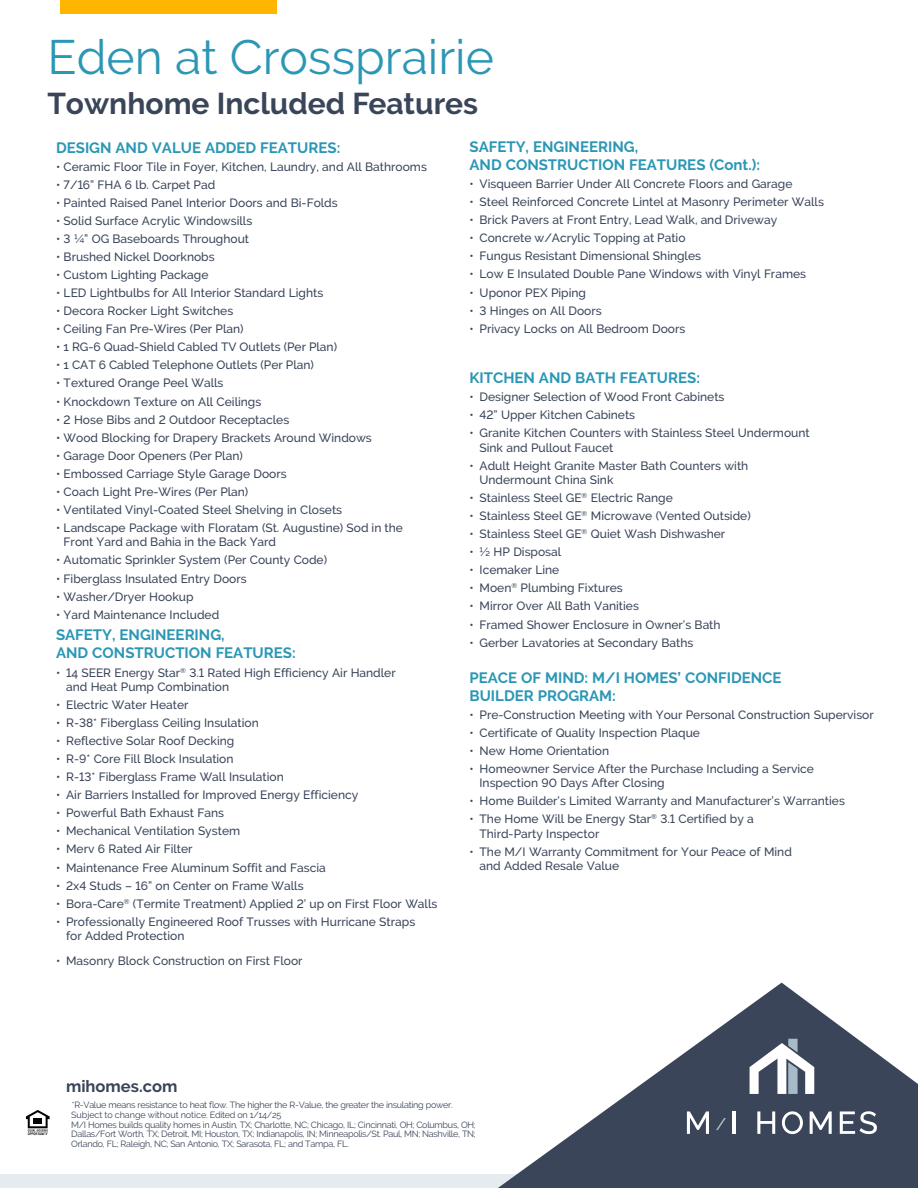
<style>
.page{position:relative;width:918px;height:1188px;background:#fff}
.page>*{position:absolute;margin:0;border:0;box-sizing:border-box;transform-origin:0 0}
.t1{font:48.15px "Raleway";color:#2b97b5}
.t2{font:700 30px "Raleway";color:#3a4559}
.t3{font:700 16.5px "Raleway";color:#394459}
.t4{font:700 15px/18px "Raleway";color:#2b97b5}
.t5{font:500 12px/14.2px "Raleway";color:#394459}
.t6{font:9px/9.8px "Raleway";letter-spacing:-.03em;color:#394459}
.s1{font-style:inherit}
</style>
<div class="page">
<div style="left:0;top:1174px;width:918px;height:14px;background:#e6ebef"></div>
<svg style="left:26px;top:1110px;width:24px;height:25px"></svg>
<svg style="left:498px;top:983px;width:420px;height:205px;fill:#3a4559"></svg>
<svg style="left:750px;top:1039px;width:64px;height:55px"></svg>
<hr style="left:732px;top:1111px;width:4px;height:23px;background:#fff">
<svg style="left:757px;top:1111px;width:18px;height:23px"></svg>
<svg style="left:782px;top:1111px;width:21px;height:23px"></svg>
<svg style="left:810px;top:1111px;width:22px;height:23px"></svg>
<svg style="left:716px;top:1118px;width:10px;height:12px"></svg>
<svg style="left:687px;top:1111px;width:22px;height:23px"></svg>
<svg style="left:840px;top:1111px;width:37px;height:23px"></svg>
<div style="left:61px;top:0;width:216px;height:14px;background:#ffb600"></div>
<p class="t1" style="left:47px;top:29px;width:448px"><span class="s1">E</span>den at Crossprairie</p>
<p class="t2" style="left:47px;top:87px;width:432px"><span class="s1">Townhome I</span>ncluded Features</p>
<p class="t4" style="left:56px;top:138px;width:286px">DESIGN AND VALUE ADDED FEATURES:</p>
<p class="t5" style="left:56px;top:159px;width:372px">• Ceramic Floor Tile in Foyer, Kitchen, Laundry, and All Bathrooms</p>
<p class="t5" style="left:56px;top:177px;width:161px">• 7/16” FHA 6 lb. Carpet Pad</p>
<p class="t5" style="left:56px;top:195px;width:283px">• Painted Raised Panel Interior Doors and Bi-Folds</p>
<p class="t5" style="left:56px;top:214px;width:198px">• Solid Surface Acrylic Windowsills</p>
<p class="t5" style="left:56px;top:232px;width:195px">• 3 ¼” OG Baseboards Throughout</p>
<p class="t5" style="left:56px;top:250px;width:160px">• Brushed Nickel Doorknobs</p>
<p class="t5" style="left:56px;top:268px;width:154px">• Custom Lighting Package</p>
<p class="t5" style="left:56px;top:286px;width:269px">• LED Lightbulbs for All Interior Standard Lights</p>
<p class="t5" style="left:56px;top:304px;width:179px">• Decora Rocker Light Switches</p>
<p class="t5" style="left:56px;top:322px;width:189px">• Ceiling Fan Pre-Wires (Per Plan)</p>
<p class="t5" style="left:56px;top:340px;width:283px">• 1 RG-6 Quad-Shield Cabled TV Outlets (Per Plan)</p>
<p class="t5" style="left:56px;top:358px;width:259px">• 1 CAT 6 Cabled Telephone Outlets (Per Plan)</p>
<p class="t5" style="left:56px;top:376px;width:169px">• Textured Orange Peel Walls</p>
<p class="t5" style="left:56px;top:394px;width:207px">• Knockdown Texture on All Ceilings</p>
<p class="t5" style="left:56px;top:412px;width:235px">• 2 Hose Bibs and 2 Outdoor Receptacles</p>
<p class="t5" style="left:56px;top:430px;width:317px">• Wood Blocking for Drapery Brackets Around Windows</p>
<p class="t5" style="left:56px;top:448px;width:188px">• Garage Door Openers (Per Plan)</p>
<p class="t5" style="left:56px;top:466px;width:232px">• Embossed Carriage Style Garage Doors</p>
<p class="t5" style="left:56px;top:485px;width:194px">• Coach Light Pre-Wires (Per Plan)</p>
<p class="t5" style="left:56px;top:503px;width:288px">• Ventilated Vinyl-Coated Steel Shelving in Closets</p>
<p class="t5" style="left:64px;top:521px;width:341px;text-indent:-8px">• Landscape Package with Floratam (St. Augustine) Sod in the<br>Front Yard and Bahia in the Back Yard</p>
<p class="t5" style="left:56px;top:553px;width:273px">• Automatic Sprinkler System (Per County Code)</p>
<p class="t5" style="left:56px;top:571px;width:192px">• Fiberglass Insulated Entry Doors</p>
<p class="t5" style="left:56px;top:589px;width:139px">• Washer/Dryer Hookup</p>
<p class="t5" style="left:56px;top:607px;width:165px">• Yard Maintenance Included</p>
<p class="t4" style="left:56px;top:626px;width:170px">SAFETY, ENGINEERING,</p>
<p class="t4" style="left:56px;top:644px;width:241px">AND CONSTRUCTION FEATURES:</p>
<p class="t5" style="left:66px;top:665px;width:331px;text-indent:-10px">• 14 SEER Energy Star<sup>®</sup> 3.1 Rated High Efficiency Air Handler and Heat Pump Combination</p>
<p class="t5" style="left:56px;top:698px;width:134px">• Electric Water Heater</p>
<p class="t5" style="left:56px;top:716px;width:204px">• R-38* Fiberglass Ceiling Insulation</p>
<p class="t5" style="left:56px;top:734px;width:180px">• Reflective Solar Roof Decking</p>
<p class="t5" style="left:56px;top:752px;width:179px">• R-9* Core Fill Block Insulation</p>
<p class="t5" style="left:56px;top:770px;width:229px">• R-13* Fiberglass Frame Wall Insulation</p>
<p class="t5" style="left:56px;top:788px;width:304px">• Air Barriers Installed for Improved Energy Efficiency</p>
<p class="t5" style="left:56px;top:806px;width:170px">• Powerful Bath Exhaust Fans</p>
<p class="t5" style="left:56px;top:824px;width:186px">• Mechanical Ventilation System</p>
<p class="t5" style="left:56px;top:842px;width:138px">• Merv 6 Rated Air Filter</p>
<p class="t5" style="left:56px;top:860px;width:271px">• Maintenance Free Aluminum Soffit and Fascia</p>
<p class="t5" style="left:56px;top:878px;width:249px">• 2x4 Studs – 16” on Center on Frame Walls</p>
<p class="t5" style="left:56px;top:896px;width:383px">• Bora-Care<sup>®</sup> (Termite Treatment) Applied 2’ up on First Floor Walls</p>
<p class="t5" style="left:66px;top:914px;width:351px;text-indent:-10px">• Professionally Engineered Roof Trusses with Hurricane Straps for Added Protection</p>
<p class="t5" style="left:56px;top:954px;width:248px">• Masonry Block Construction on First Floor</p>
<p class="t4" style="left:470px;top:138px;width:170px">SAFETY, ENGINEERING,</p>
<p class="t4" style="left:470px;top:156px;width:292px">AND CONSTRUCTION FEATURES (Cont.):</p>
<p class="t5" style="left:470px;top:177px;width:325px">• Visqueen Barrier Under All Concrete Floors and Garage</p>
<p class="t5" style="left:469px;top:195px;width:356px">• Steel Reinforced Concrete Lintel at Masonry Perimeter Walls</p>
<p class="t5" style="left:469px;top:213px;width:309px">• Brick Pavers at Front Entry, Lead Walk, and Driveway</p>
<p class="t5" style="left:470px;top:231px;width:218px">• Concrete w/Acrylic Topping at Patio</p>
<p class="t5" style="left:470px;top:249px;width:233px">• Fungus Resistant Dimensional Shingles</p>
<p class="t5" style="left:470px;top:267px;width:338px">• Low E Insulated Double Pane Windows with Vinyl Frames</p>
<p class="t5" style="left:470px;top:285px;width:118px">• Uponor PEX Piping</p>
<p class="t5" style="left:470px;top:303px;width:134px">• 3 Hinges on All Doors</p>
<p class="t5" style="left:470px;top:321px;width:217px">• Privacy Locks on All Bedroom Doors</p>
<p class="t4" style="left:470px;top:369px;width:232px">KITCHEN AND BATH FEATURES:</p>
<p class="t5" style="left:470px;top:390px;width:257px">• Designer Selection of Wood Front Cabinets</p>
<p class="t5" style="left:470px;top:408px;width:167px">• 42” Upper Kitchen Cabinets</p>
<p class="t5" style="left:480px;top:426px;width:332px;text-indent:-10px">• Granite Kitchen Counters with Stainless Steel Undermount<br>Sink and Pullout Faucet</p>
<p class="t5" style="left:480px;top:458px;width:270px;text-indent:-10px">• Adult Height Granite Master Bath Counters with<br>Undermount China Sink</p>
<p class="t5" style="left:469px;top:491px;width:205px">• Stainless Steel GE<sup>®</sup> Electric Range</p>
<p class="t5" style="left:469px;top:509px;width:283px">• Stainless Steel GE<sup>®</sup> Microwave (Vented Outside)</p>
<p class="t5" style="left:469px;top:527px;width:257px">• Stainless Steel GE<sup>®</sup> Quiet Wash Dishwasher</p>
<p class="t5" style="left:469px;top:545px;width:93px">• ½ HP Disposal</p>
<p class="t5" style="left:469px;top:563px;width:91px">• Icemaker Line</p>
<p class="t5" style="left:469px;top:581px;width:155px">• Moen<sup>®</sup> Plumbing Fixtures</p>
<p class="t5" style="left:469px;top:599px;width:171px">• Mirror Over All Bath Vanities</p>
<p class="t5" style="left:469px;top:617px;width:253px">• Framed Shower Enclosure in Owner’s Bath</p>
<p class="t5" style="left:469px;top:635px;width:225px">• Gerber Lavatories at Secondary Baths</p>
<p class="t4" style="left:470px;top:668px;width:314px">PEACE OF MIND: M/I HOMES’ CONFIDENCE<br>BUILDER PROGRAM:</p>
<p class="t5" style="left:470px;top:707px;width:406px">• Pre-Construction Meeting with Your Personal Construction Supervisor</p>
<p class="t5" style="left:470px;top:726px;width:232px">• Certificate of Quality Inspection Plaque</p>
<p class="t5" style="left:470px;top:744px;width:141px">• New Home Orientation</p>
<p class="t5" style="left:470px;top:762px;width:346px">• Homeowner Service After the Purchase Including a Service</p>
<p class="t5" style="left:480px;top:776px;width:187px">Inspection 90 Days After Closing</p>
<p class="t5" style="left:470px;top:794px;width:377px">• Home Builder’s Limited Warranty and Manufacturer’s Warranties</p>
<p class="t5" style="left:470px;top:812px;width:286px">• The Home Will be Energy Star<sup>®</sup> 3.1 Certified by a</p>
<p class="t5" style="left:480px;top:826px;width:121px">Third-Party Inspector</p>
<p class="t5" style="left:470px;top:845px;width:324px">• The M/I Warranty Commitment for Your Peace of Mind</p>
<p class="t5" style="left:480px;top:859px;width:141px">and Added Resale Value</p>
<p class="t3" style="left:66px;top:1077px;width:113px">mihomes.com</p>
<p class="t6" style="left:71px;top:1100px;width:406px">*R-Value means resistance to heat flow. The higher the R-Value, the greater the insulating power.<br>Subject to change without notice. Edited on <span class="s1">1/</span>14<span class="s1">/2</span>5<br>M/I Homes builds quality homes in Austin, TX; Charlotte, NC; Chicago, IL; Cincinnati, OH; Columbus, OH; Dallas/Fort Worth, TX; Detroit, MI; Houston, TX; Indianapolis, IN; Minneapolis/St. Paul, MN; Nashville, TN; Orlando, FL; Raleigh, NC; San Antonio, TX; Sarasota, FL; and Tampa, FL.</p>
</div>
